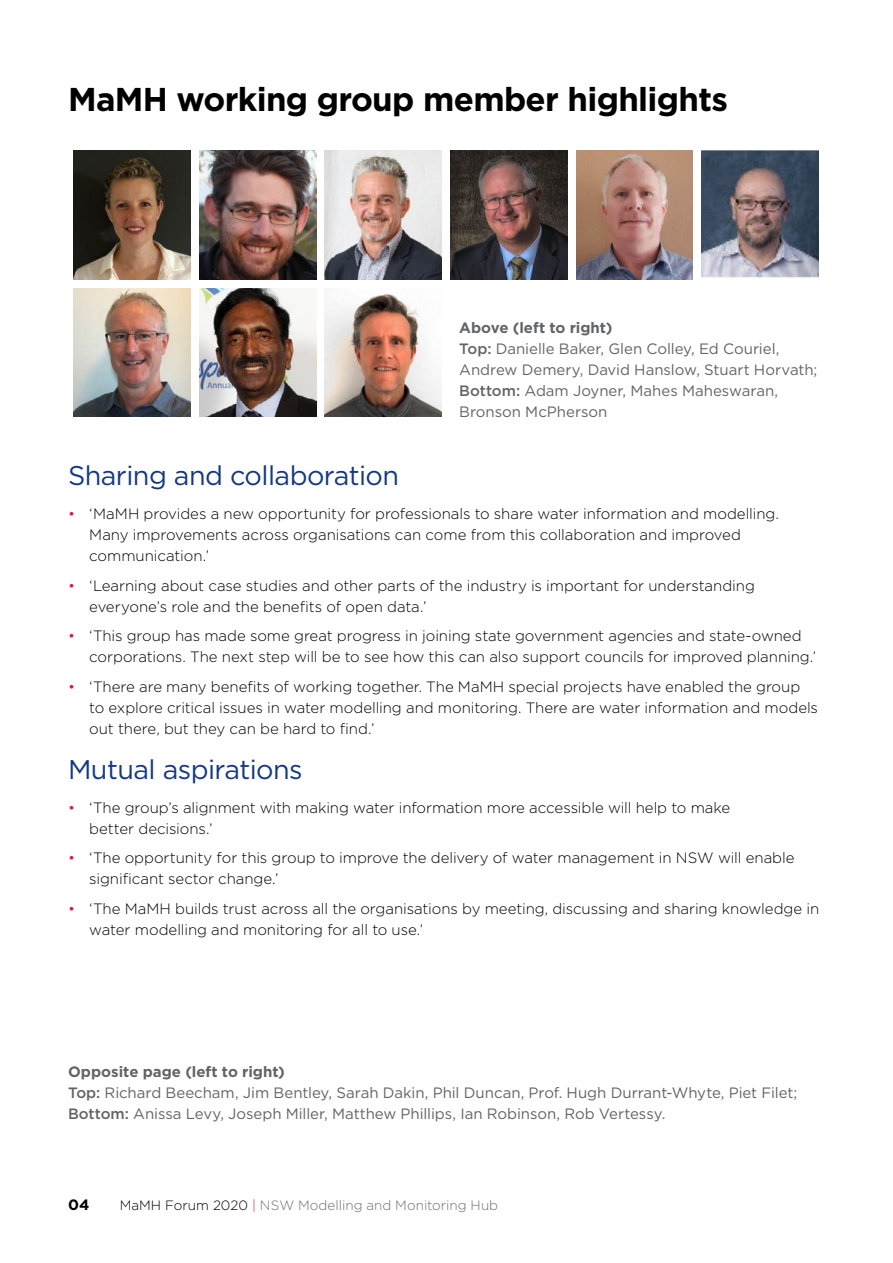
<style>
.page{position:relative;width:893px;height:1263px;background:#fff}
.page>*{position:absolute;margin:0;border:0;box-sizing:border-box;transform-origin:0 0}
.Heading_1{font:700 33px "Gotham";letter-spacing:-.02em;color:#000}
.Heading_2{font:27px "Gotham";letter-spacing:-.02em;color:#15397f}
.t1{font:300 15px/21px "Gotham";letter-spacing:-.005em;color:#000}
.caption_text{font:15px/21px "Gotham";letter-spacing:-.005em;color:#636466}
.caption_text-2{font:700 15px "Gotham";color:#636466}
.t2{font:700 15px "Gotham";color:#000}
.t3{font:300 13.5px "Gotham";color:#6d6e71}
.s1{font-weight:500}
.s2{color:#e3173e}
.s3{color:#000}
</style>
<div class="page">
<img style="left:74px;top:150px;width:116px;height:129px">
<img style="left:199px;top:150px;width:117px;height:129px">
<img style="left:325px;top:150px;width:117px;height:129px">
<img style="left:451px;top:150px;width:116px;height:129px">
<img style="left:576px;top:150px;width:117px;height:129px">
<img style="left:702px;top:150px;width:116px;height:128px">
<img style="left:74px;top:288px;width:116px;height:129px">
<img style="left:199px;top:288px;width:117px;height:129px">
<img style="left:325px;top:293px;width:117px;height:124px">
<h2 class="Heading_1" style="left:68px;top:78px;width:661px">MaMH working group member highlights</h2>
<p class="caption_text-2" style="left:459px;top:317px;width:155px">Above (left to right)</p>
<p class="caption_text" style="left:459px;top:338px;width:359px"><span class="s1">Top:</span> Danielle Baker, Glen Colley, Ed Couriel, Andrew Demery, David Hanslow, Stuart Horvath; <span class="s1">Bottom:</span> Adam Joyner, Mahes Maheswaran, Bronson McPherson</p>
<h3 class="Heading_2" style="left:68px;top:459px;width:333px">Sharing and collaboration</h3>
<p class="t1" style="left:89px;top:503px;width:691px;text-indent:-21px"><span class="s2">•</span> ‘MaMH provides a new opportunity for professionals to share water information and modelling.<br>Many improvements across organisations can come from this collaboration and improved communication.’</p>
<p class="t1" style="left:89px;top:574px;width:667px;text-indent:-21px"><span class="s2">•</span> ‘Learning about case studies and other parts of the industry is important for understanding everyone’s role and the benefits of open data.’</p>
<p class="t1" style="left:89px;top:625px;width:729px;text-indent:-21px"><span class="s2">•</span> ‘This group has made some great progress in joining state government agencies and state-owned corporations. The next step will be to see how this can also support councils for improved planning.’</p>
<p class="t1" style="left:89px;top:675px;width:730px;text-indent:-21px"><span class="s2">•</span> ‘There are many benefits of working together. The MaMH special projects have enabled the group to explore critical issues in water modelling and monitoring. There are water information and models out there, but they can be hard to find.’</p>
<h3 class="Heading_2" style="left:68px;top:752px;width:236px">Mutual aspirations</h3>
<p class="t1" style="left:89px;top:796px;width:642px;text-indent:-21px"><span class="s2">•</span> ‘The group’s alignment with making water information more accessible will help to make better decisions.’</p>
<p class="t1" style="left:89px;top:847px;width:707px;text-indent:-21px"><span class="s2">•</span> ‘The opportunity for this group to improve the delivery of water management in NSW will enable significant sector change.’</p>
<p class="t1" style="left:89px;top:897px;width:731px;text-indent:-21px"><span class="s2">•</span> ‘The MaMH builds trust across all the organisations by meeting, discussing and sharing knowledge in water modelling and monitoring for all to use.’</p>
<p class="caption_text-2" style="left:68px;top:1062px;width:218px">Opposite page (left to right)</p>
<p class="caption_text" style="left:68px;top:1082px;width:731px"><span class="s1">Top:</span> Richard Beecham, Jim Bentley, Sarah Dakin, Phil Duncan, Prof. Hugh Durrant-Whyte, Piet Filet;</p>
<p class="caption_text" style="left:68px;top:1103px;width:599px"><span class="s1">Bottom:</span> Anissa Levy, Joseph Miller, Matthew Phillips, Ian Robinson, Rob Vertessy.</p>
<p class="t2" style="left:68px;top:1195px;width:23px">04</p>
<p class="t3" style="left:120px;top:1197px;width:380px"><span class="s3">MaMH Forum 2020</span> <span class="s2">|</span> NSW Modelling and Monitoring Hub</p>
</div>
